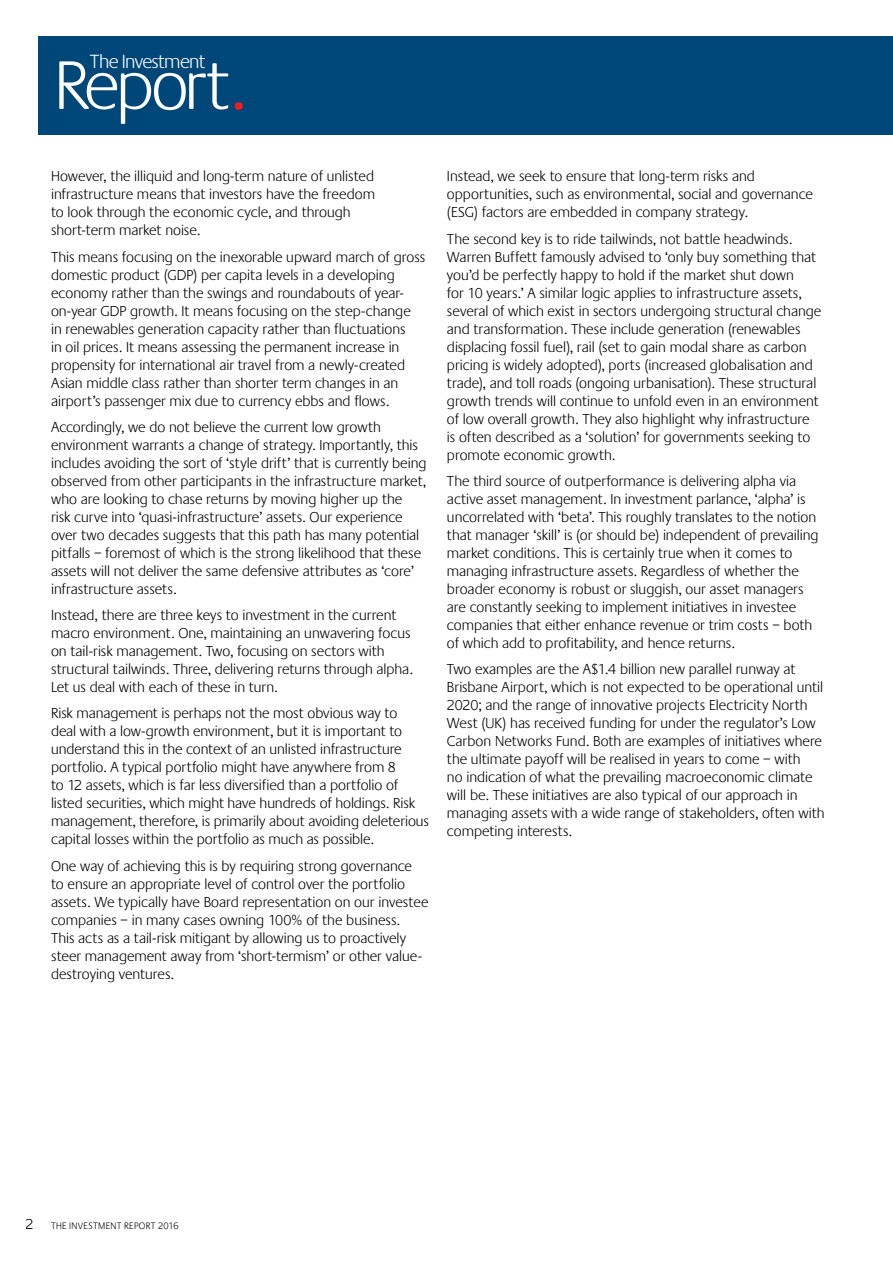
<style>
.page{position:relative;width:893px;height:1263px;background:#fff}
.page>*{position:absolute;margin:0;border:0;box-sizing:border-box;transform-origin:0 0}
.t1{font:300 71.25px "Praxis EF";letter-spacing:-.05em;color:#fff}
.t2{font:300 19.8px "Praxis EF";letter-spacing:-.03em;color:#fff}
.t3{font:300 15px/18px "Praxis EF";color:#000}
.t4{font:300 9.75px "Praxis EF";letter-spacing:.03em;color:#000}
.s1{color:#ed1d24}
.s2{font-size:15px}
</style>
<div class="page">
<div style="left:38px;top:36px;width:855px;height:99px;background:#004779"></div>
<h2 class="t2" style="left:90px;top:51px;width:117px">The Investment</h2>
<h1 class="t1" style="left:54px;top:48px;width:194px">Report<span class="s1">.</span></h1>
<p class="t3" style="left:51px;top:168px;width:326px">However, the illiquid and long-term nature of unlisted infrastructure means that investors have the freedom to look through the economic cycle, and through short-term market noise.</p>
<p class="t3" style="left:51px;top:248px;width:376px">This means focusing on the inexorable upward march of gross domestic product (GDP) per capita levels in a developing economy rather than the swings and roundabouts of year&shy;on-year GDP growth. It means focusing on the step-change<br>in renewables generation capacity rather than fluctuations<br>in oil prices. It means assessing the permanent increase in propensity for international air travel from a newly-created Asian middle class rather than shorter term changes in an airport’s passenger mix due to currency ebbs and flows.</p>
<p class="t3" style="left:51px;top:418px;width:377px">Accordingly, we do not believe the current low growth environment warrants a change of strategy. Importantly, this includes avoiding the sort of ‘style drift’ that is currently being observed from other participants in the infrastructure market, who are looking to chase returns by moving higher up the<br>risk curve into ‘quasi-infrastructure’ assets. Our experience over two decades suggests that this path has many potential pitfalls – foremost of which is the strong likelihood that these assets will not deliver the same defensive attributes as ‘core’ infrastructure assets.</p>
<p class="t3" style="left:51px;top:607px;width:363px">Instead, there are three keys to investment in the current macro environment. One, maintaining an unwavering focus on tail-risk management. Two, focusing on sectors with structural tailwinds. Three, delivering returns through alpha.<br>Let us deal with each of these in turn.</p>
<p class="t3" style="left:51px;top:705px;width:379px">Risk management is perhaps not the most obvious way to<br>deal with a low-growth environment, but it is important to understand this in the context of an unlisted infrastructure portfolio. A typical portfolio might have anywhere from 8<br>to 12 assets, which is far less diversified than a portfolio of listed securities, which might have hundreds of holdings. Risk management, therefore, is primarily about avoiding deleterious capital losses within the portfolio as much as possible.</p>
<p class="t3" style="left:51px;top:857px;width:379px">One way of achieving this is by requiring strong governance to ensure an appropriate level of control over the portfolio assets. We typically have Board representation on our investee companies – in many cases owning 100% of the business.<br>This acts as a tail-risk mitigant by allowing us to proactively steer management away from ‘short-termism’ or other value&shy;destroying ventures.</p>
<p class="t3" style="left:447px;top:168px;width:367px">Instead, we seek to ensure that long-term risks and opportunities, such as environmental, social and governance (ESG) factors are embedded in company strategy.</p>
<p class="t3" style="left:447px;top:230px;width:376px">The second key is to ride tailwinds, not battle headwinds.<br>Warren Buffett famously advised to ‘only buy something that you’d be perfectly happy to hold if the market shut down<br>for 10 years.’ A similar logic applies to infrastructure assets, several of which exist in sectors undergoing structural change and transformation. These include generation (renewables displacing fossil fuel), rail (set to gain modal share as carbon pricing is widely adopted), ports (increased globalisation and trade), and toll roads (ongoing urbanisation). These structural growth trends will continue to unfold even in an environment of low overall growth. They also highlight why infrastructure is often described as a ‘solution’ for governments seeking to promote economic growth.</p>
<p class="t3" style="left:447px;top:472px;width:373px">The third source of outperformance is delivering alpha via active asset management. In investment parlance, ‘alpha’ is uncorrelated with ‘beta’. This roughly translates to the notion that manager ‘skill’ is (or should be) independent of prevailing market conditions. This is certainly true when it comes to managing infrastructure assets. Regardless of whether the broader economy is robust or sluggish, our asset managers are constantly seeking to implement initiatives in investee companies that either enhance revenue or trim costs – both of which add to profitability, and hence returns.</p>
<p class="t3" style="left:447px;top:661px;width:379px">Two examples are the A$1.4 billion new parallel runway at Brisbane Airport, which is not expected to be operational until 2020; and the range of innovative projects Electricity North West (UK) has received funding for under the regulator’s Low Carbon Networks Fund. Both are examples of initiatives where the ultimate payoff will be realised in years to come – with<br>no indication of what the prevailing macroeconomic climate will be. These initiatives are also typical of our approach in managing assets with a wide range of stakeholders, often with competing interests.</p>
<p class="t4" style="left:26px;top:1220px;width:155px"><span class="s2">2</span> THE INVESTMENT REPORT 2016</p>
</div>
